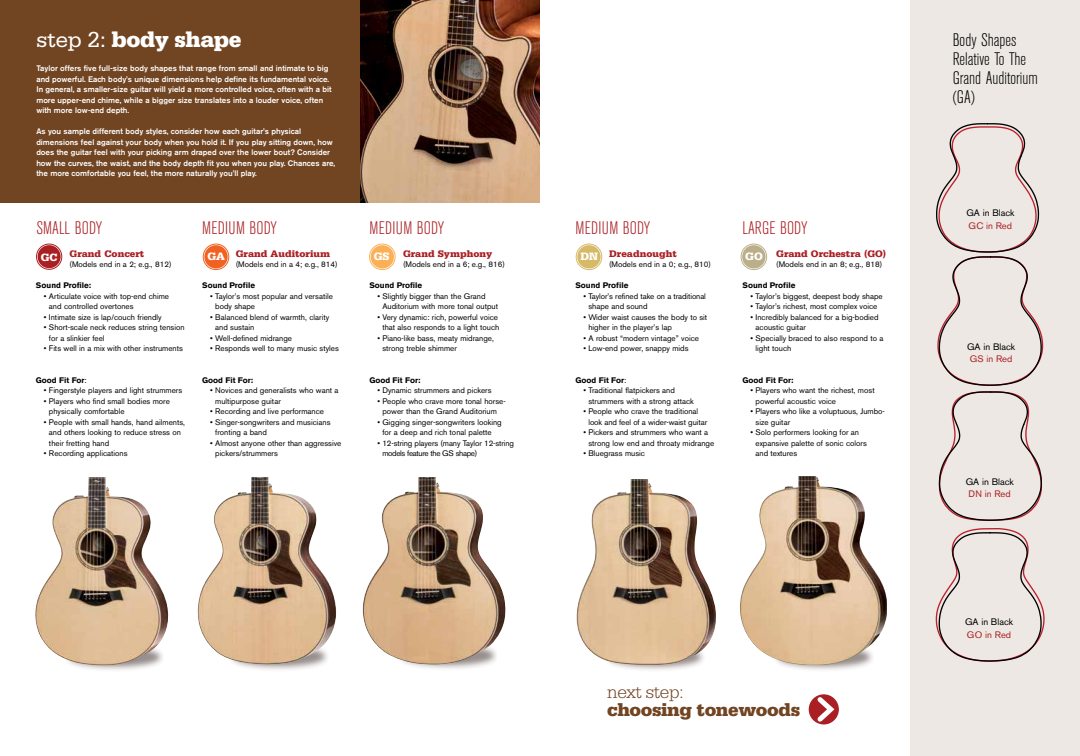
<style>
.page{position:relative;width:1080px;height:756px;background:#fff}
.page>*{position:absolute;margin:0;border:0;box-sizing:border-box;transform-origin:0 0}
.t1{font:900 23px "Serifa";letter-spacing:-.02em;color:#fff}
.t2{font:900 19px "Serifa";letter-spacing:-.02em;color:#714422}
.t3{font:300 19px "Serifa";letter-spacing:-.02em;color:#714422}
.t4{font:300 condensed 18px "Akzidenz Grotesk BE";letter-spacing:.01em;color:#aa1f23}
.t5{font:300 condensed 18px/19px "Akzidenz Grotesk BE";color:#000}
.t6{font:900 11.3px "Serifa Std";color:#fff}
.t7{font:900 11.2px "Serifa Std";color:#fff}
.t8{font:900 10px "Serifa Std";color:#aa1f23}
.t9{font:9.3px "Akzidenz Grotesk BE";color:#000}
.t10{font:9.3px "Akzidenz Grotesk BE";color:#aa1f23}
.t11{font:8px/10.5px "Akzidenz Grotesk BE";color:#000}
.t12{font:500 8px/10.5px "Akzidenz Grotesk BE";color:#fff}
.t13{font:700 8px "Akzidenz Grotesk BE";color:#000}
.s1{font-weight:400}
</style>
<div class="page">
<div style="left:0;top:0;width:540px;height:202px;background:#714422"></div>
<img style="left:361px;top:0;width:179px;height:202px">
<img style="left:35px;top:477px;width:134px;height:189px">
<img style="left:197px;top:477px;width:140px;height:187px">
<img style="left:408px;top:664px;width:81px;height:5px">
<img style="left:362px;top:477px;width:144px;height:187px">
<div style="left:910px;top:0;width:170px;height:756px;background:#ede8e3"></div>
<img style="left:740px;top:476px;width:147px;height:189px">
<img style="left:576px;top:479px;width:140px;height:187px">
<svg style="left:936px;top:123px;width:108px;height:398px"></svg>
<svg style="left:935px;top:528px;width:110px;height:134px"></svg>
<div style="left:809px;top:694px;width:30px;height:30px;background:#aa1f23;border-radius:50%"></div>
<svg style="left:813px;top:694px;width:25px;height:31px"></svg>
<div style="left:38px;top:245px;width:23px;height:23px;background:#aa1f23;border-radius:50%"></div>
<div style="left:36px;top:244px;width:26px;height:25px;border:1px solid #aa1f23;border-radius:50%"></div>
<div style="left:204px;top:245px;width:24px;height:23px;background:#f16122;border-radius:50%"></div>
<div style="left:203px;top:244px;width:26px;height:26px;border:1px solid #f16122;border-radius:50%"></div>
<div style="left:369px;top:244px;width:26px;height:26px;border:1px solid #fbb057;border-radius:50%"></div>
<div style="left:371px;top:245px;width:23px;height:23px;background:#fbb057;border-radius:50%"></div>
<div style="left:741px;top:244px;width:26px;height:26px;border:1px solid #baaf88;border-radius:50%"></div>
<div style="left:742px;top:245px;width:24px;height:23px;background:#baaf88;border-radius:50%"></div>
<div style="left:576px;top:244px;width:26px;height:26px;border:1px solid #d6ba67;border-radius:50%"></div>
<div style="left:577px;top:245px;width:24px;height:23px;background:#d6ba67;border-radius:50%"></div>
<h1 class="t1" style="left:36px;top:26px;width:207px"><span class="s1">step 2:</span> body shape</h1>
<p class="t12" style="left:36px;top:63px;width:297px">Taylor offers five full-size body shapes that range from small and intimate to big and powerful. Each body’s unique dimensions help define its fundamental voice.<br>In general, a smaller-size guitar will yield a more controlled voice, often with a bit more upper-end chime, while a bigger size translates into a louder voice, often with more low-end depth.</p>
<p class="t12" style="left:36px;top:126px;width:300px">As you sample different body styles, consider how each guitar’s physical dimensions feel against your body when you hold it. If you play sitting down, how does the guitar feel with your picking arm draped over the lower bout? Consider how the curves, the waist, and the body depth fit you when you play. Chances are, the more comfortable you feel, the more naturally you’ll play.</p>
<h3 class="t4" style="left:36px;top:218px;width:67px">SMALL BODY</h3>
<h3 class="t4" style="left:202px;top:218px;width:76px">MEDIUM BODY</h3>
<h3 class="t4" style="left:369px;top:218px;width:76px">MEDIUM BODY</h3>
<p class="t8" style="left:403px;top:247px;width:91px">Grand Symphony</p>
<p class="t11" style="left:403px;top:259px;width:103px">(Models end in a 6; e.g., 816)</p>
<p class="t13" style="left:369px;top:281px;width:54px">Sound Profile</p>
<p class="t11" style="left:382px;top:291px;width:117px;text-indent:-5px">• Slightly bigger than the Grand<br>Auditorium with more tonal output</p>
<p class="t11" style="left:377px;top:312px;width:123px;text-align:right">• Very dynamic: rich, powerful voice that also responds to a light touch</p>
<p class="t11" style="left:382px;top:333px;width:113px;text-indent:-5px">• Piano-like bass, meaty midrange, strong treble shimmer</p>
<p class="t13" style="left:369px;top:375px;width:52px">Good Fit For:</p>
<p class="t11" style="left:377px;top:385px;width:116px">• Dynamic strummers and pickers</p>
<p class="t11" style="left:377px;top:396px;width:130px;text-align:center">• People who crave more tonal horse&shy;power than the Grand Auditorium</p>
<p class="t11" style="left:382px;top:417px;width:121px;text-indent:-5px">• Gigging singer-songwriters looking for a deep and rich tonal palette</p>
<p class="t11" style="left:382px;top:438px;width:133px;text-indent:-5px">• 12-string players (many Taylor 12-string models feature the GS shape)</p>
<h3 class="t4" style="left:575px;top:218px;width:76px">MEDIUM BODY</h3>
<h3 class="t4" style="left:743px;top:218px;width:66px">LARGE BODY</h3>
<p class="t8" style="left:609px;top:247px;width:69px">Dreadnought</p>
<p class="t11" style="left:609px;top:259px;width:103px">(Models end in a 0; e.g., 810)</p>
<p class="t13" style="left:575px;top:281px;width:54px">Sound Profile</p>
<p class="t11" style="left:588px;top:291px;width:119px;text-indent:-5px">• Taylor’s refined take on a traditional shape and sound</p>
<p class="t11" style="left:588px;top:312px;width:120px;text-indent:-5px">• Wider waist causes the body to sit higher in the player’s lap</p>
<p class="t11" style="left:583px;top:333px;width:117px">• A robust “modern vintage” voice</p>
<p class="t11" style="left:583px;top:343px;width:107px">• Low-end power, snappy mids</p>
<p class="t13" style="left:575px;top:375px;width:52px">Good Fit For<span class="s1">:</span></p>
<p class="t11" style="left:588px;top:385px;width:107px;text-indent:-5px">• Traditional flatpickers and strummers with a strong attack</p>
<p class="t11" style="left:588px;top:406px;width:120px;text-indent:-5px">• People who crave the traditional look and feel of a wider-waist guitar</p>
<p class="t11" style="left:588px;top:427px;width:127px;text-indent:-5px">• Pickers and strummers who want a strong low end and throaty midrange</p>
<p class="t11" style="left:583px;top:448px;width:63px">• Bluegrass music</p>
<p class="t8" style="left:776px;top:247px;width:112px">Grand Orchestra (GO)</p>
<p class="t11" style="left:776px;top:259px;width:108px">(Models end in an 8; e.g., 818)</p>
<p class="t13" style="left:743px;top:281px;width:54px">Sound Profile</p>
<p class="t11" style="left:751px;top:291px;width:134px">• Taylor’s biggest, deepest body shape</p>
<p class="t11" style="left:751px;top:301px;width:128px">• Taylor’s richest, most complex voice</p>
<p class="t11" style="left:756px;top:312px;width:125px;text-indent:-5px">• Incredibly balanced for a big-bodied acoustic guitar</p>
<p class="t11" style="left:756px;top:333px;width:129px;text-indent:-5px">• Specially braced to also respond to a light touch</p>
<p class="t13" style="left:743px;top:375px;width:52px">Good Fit For:</p>
<p class="t11" style="left:756px;top:385px;width:121px;text-indent:-5px">• Players who want the richest, most powerful acoustic voice</p>
<p class="t11" style="left:756px;top:406px;width:131px;text-indent:-5px">• Players who like a voluptuous, Jumbo&shy;size guitar</p>
<p class="t11" style="left:756px;top:427px;width:113px;text-indent:-5px">• Solo performers looking for an expansive palette of sonic colors and textures</p>
<p class="t8" style="left:70px;top:247px;width:76px">Grand Concert</p>
<p class="t11" style="left:70px;top:259px;width:103px">(Models end in a 2; e.g., 812)</p>
<p class="t13" style="left:36px;top:281px;width:57px">Sound Profile:</p>
<p class="t11" style="left:49px;top:291px;width:122px;text-indent:-5px">• Articulate voice with top-end chime and controlled overtones</p>
<p class="t11" style="left:44px;top:312px;width:119px">• Intimate size is lap/couch friendly</p>
<p class="t11" style="left:49px;top:322px;width:137px;text-indent:-5px">• Short-scale neck reduces string tension for a slinkier feel</p>
<p class="t11" style="left:44px;top:343px;width:140px">• Fits well in a mix with other instruments</p>
<p class="t13" style="left:36px;top:375px;width:52px">Good Fit For<span class="s1">:</span></p>
<p class="t11" style="left:44px;top:385px;width:140px">• Fingerstyle players and light strummers</p>
<p class="t11" style="left:49px;top:396px;width:122px;text-indent:-5px">• Players who find small bodies more physically comfortable</p>
<p class="t11" style="left:49px;top:417px;width:138px;text-indent:-5px">• People with small hands, hand ailments, and others looking to reduce stress on their fretting hand</p>
<p class="t11" style="left:44px;top:448px;width:85px">• Recording applications</p>
<p class="t8" style="left:236px;top:247px;width:96px">Grand Auditorium</p>
<p class="t11" style="left:236px;top:259px;width:103px">(Models end in a 4; e.g., 814)</p>
<p class="t13" style="left:202px;top:281px;width:54px">Sound Profile</p>
<p class="t11" style="left:215px;top:291px;width:119px;text-indent:-5px">• Taylor’s most popular and versatile body shape</p>
<p class="t11" style="left:215px;top:312px;width:116px;text-indent:-5px">• Balanced blend of warmth, clarity and sustain</p>
<p class="t11" style="left:210px;top:333px;width:83px">• Well-defined midrange</p>
<p class="t11" style="left:210px;top:343px;width:130px">• Responds well to many music styles</p>
<p class="t13" style="left:202px;top:375px;width:52px">Good Fit For:</p>
<p class="t11" style="left:215px;top:385px;width:125px;text-indent:-5px">• Novices and generalists who want a multipurpose guitar</p>
<p class="t11" style="left:210px;top:406px;width:115px">• Recording and live performance</p>
<p class="t11" style="left:215px;top:417px;width:117px;text-indent:-5px">• Singer-songwriters and musicians fronting a band</p>
<p class="t11" style="left:215px;top:438px;width:128px;text-indent:-5px">• Almost anyone other than aggressive pickers/strummers</p>
<h3 class="t7" style="left:41px;top:250px;width:18px">GC</h3>
<h3 class="t6" style="left:207px;top:250px;width:19px">GA</h3>
<h3 class="t6" style="left:374px;top:250px;width:17px">GS</h3>
<h3 class="t6" style="left:580px;top:250px;width:19px">DN</h3>
<h3 class="t6" style="left:745px;top:250px;width:19px">GO</h3>
<h2 class="t3" style="left:607px;top:681px;width:78px">next step:</h2>
<h2 class="t2" style="left:607px;top:698px;width:195px">choosing tonewoods</h2>
<h3 class="t5" style="left:953px;top:31px;width:87px">Body Shapes<br>Relative To The<br>Grand Auditorium (GA)</h3>
<p class="t9" style="left:966px;top:208px;width:49px">GA in Black</p>
<p class="t10" style="left:969px;top:220px;width:45px">GC in Red</p>
<p class="t9" style="left:967px;top:341px;width:49px">GA in Black</p>
<p class="t10" style="left:970px;top:353px;width:44px">GS in Red</p>
<p class="t9" style="left:966px;top:476px;width:49px">GA in Black</p>
<p class="t10" style="left:969px;top:488px;width:44px">DN in Red</p>
<p class="t9" style="left:965px;top:617px;width:49px">GA in Black</p>
<p class="t10" style="left:967px;top:629px;width:46px">GO in Red</p>
</div>
